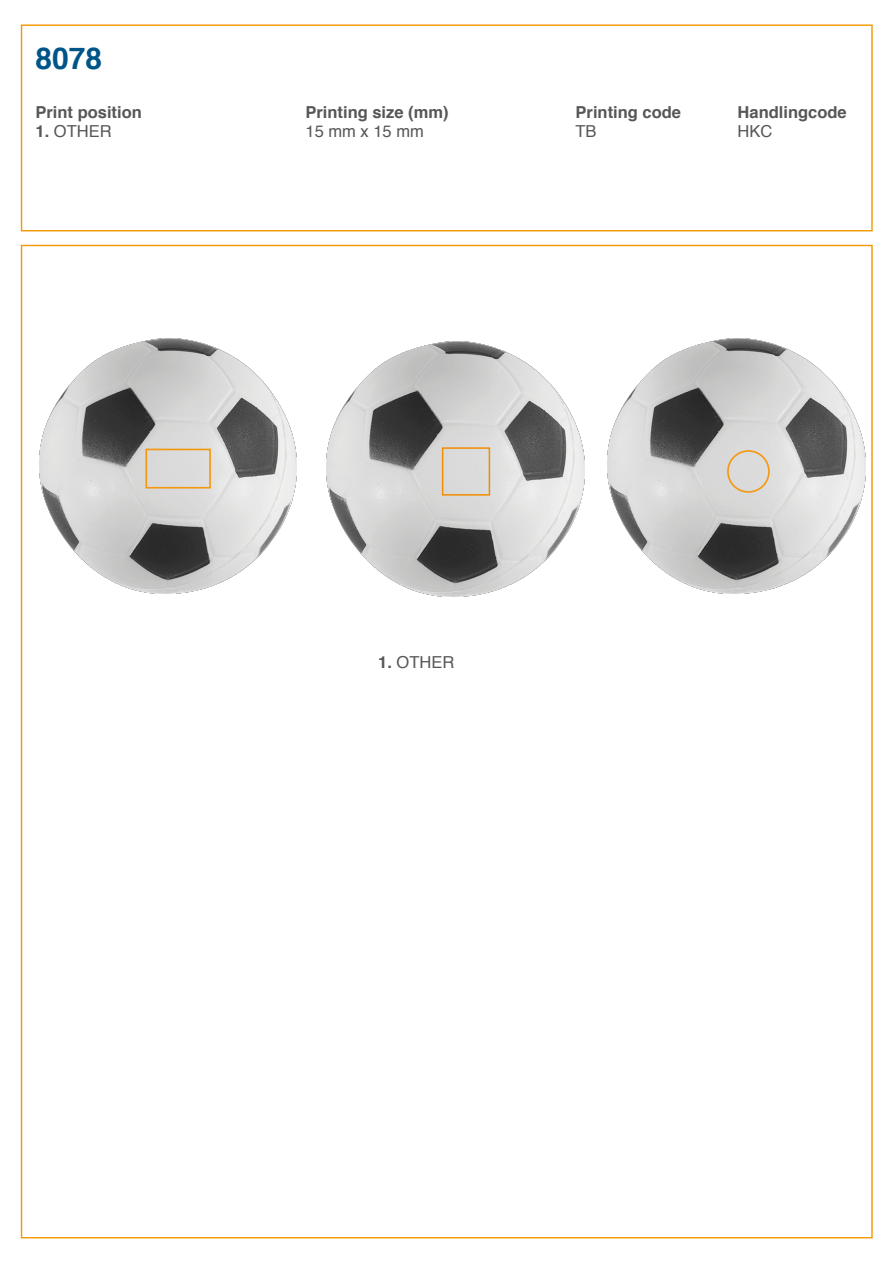
<style>
.page{position:relative;width:893px;height:1263px;background:#fff}
.page>*{position:absolute;margin:0;border:0;box-sizing:border-box;transform-origin:0 0}
.t1{font:700 30px "Helvetica";color:#058}
.t2{font:700 16.5px "Helvetica";color:#575756}
.t3{font:16.5px "Helvetica";color:#575756}
.s1{font-weight:700}
</style>
<div class="page">
<div style="left:21px;top:24px;width:852px;height:207px;border:1px solid #f49800"></div>
<img style="left:39px;top:339px;width:258px;height:255px">
<div style="left:145px;top:449px;width:66px;height:39px;border:2px solid #f49811"></div>
<img style="left:327px;top:342px;width:257px;height:255px">
<div style="left:442px;top:447px;width:48px;height:49px;border:2px solid #f28c00"></div>
<img style="left:607px;top:339px;width:258px;height:255px">
<div style="left:727px;top:450px;width:43px;height:43px;border:2px solid #f49811;border-radius:50%"></div>
<h1 class="t1" style="left:35px;top:34px;width:68px">8078</h1>
<p class="t2" style="left:35px;top:98px;width:108px">Print position</p>
<p class="t2" style="left:306px;top:98px;width:145px">Printing size (mm)</p>
<p class="t2" style="left:576px;top:98px;width:107px">Printing code</p>
<p class="t2" style="left:738px;top:98px;width:111px">Handlingcode</p>
<p class="t3" style="left:35px;top:119px;width:78px"><span class="s1">1.</span> OTHER</p>
<p class="t3" style="left:306px;top:119px;width:120px">15 mm x 15 mm</p>
<p class="t3" style="left:576px;top:119px;width:23px">TB</p>
<p class="t3" style="left:738px;top:119px;width:36px">HKC</p>
<p class="t3" style="left:378px;top:650px;width:78px"><span class="s1">1.</span> OTHER</p>
</div>
